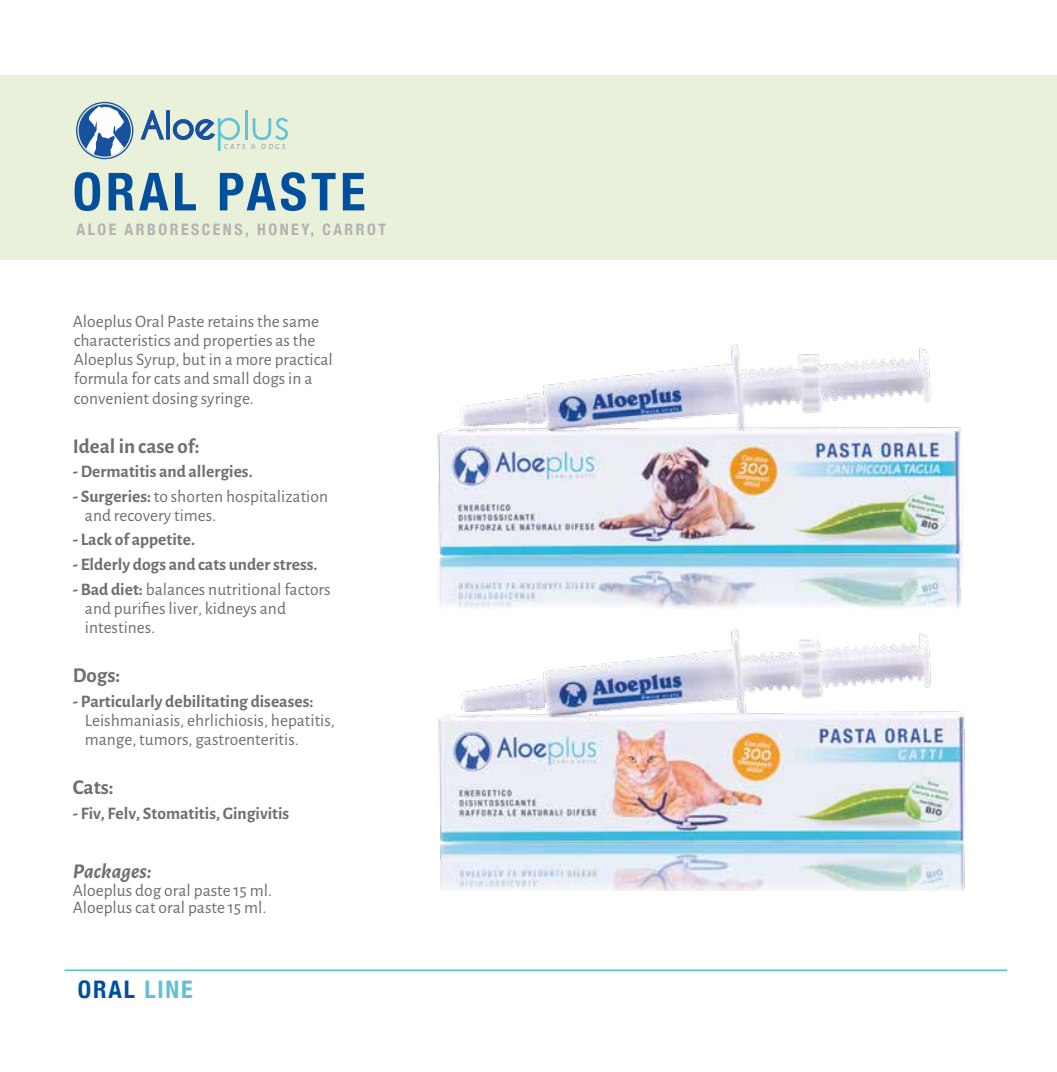
<style>
.page{position:relative;width:1057px;height:1072px;background:#fff}
.page>*{position:absolute;margin:0;border:0;box-sizing:border-box;transform-origin:0 0}
.t1{font:700 condensed 52.5px "Helvetica Neue";letter-spacing:.075em;color:#02509d}
.t2{font:700 condensed 24.15px "Helvetica Neue";letter-spacing:.075em;color:#004f9f}
.t3{font:700 21px "Alegreya Sans";color:#706f6f}
.t4{font:italic 700 21px "Alegreya Sans";color:#706f6f}
.t5{font:17.5px/19.2px "Alegreya Sans";color:#706f6f}
.t6{font:700 17.5px "Alegreya Sans";color:#706f6f}
.t7{font:700 condensed 15.75px "Helvetica Neue";letter-spacing:.16em;color:#b3b2b2}
.t8{font:italic 500 7.88px "Alegreya Sans SC";letter-spacing:.265em;color:#a5a1a0}
.s1{font-family:"Alegreya Sans"}
.s2{font-weight:700}
.s3{color:#60c2d4}
</style>
<div class="page">
<div style="left:0;top:75px;width:1057px;height:185px;background:#e9f1da"></div>
<hr style="left:64px;top:969px;width:943px;height:2px;background:#60c2d4">
<img style="left:437px;top:344px;width:528px;height:546px">
<svg style="left:141px;top:110px;width:99px;height:41px"></svg>
<hr style="left:245px;top:110px;width:2px;height:29px;background:#60c2d4">
<svg style="left:253px;top:118px;width:35px;height:22px"></svg>
<svg style="left:76px;top:102px;width:57px;height:57px"></svg>
<p class="t8" style="left:224px;top:141px;width:63px">CATS <span class="s1">&amp;</span> DOGS</p>
<h1 class="t1" style="left:73px;top:148px;width:294px">ORAL PASTE</h1>
<p class="t7" style="left:76px;top:216px;width:311px">ALOE ARBORESCENS, HONEY, CARROT</p>
<p class="t5" style="left:73px;top:310px;width:262px">Aloeplus Oral Paste retains the same characteristics and properties as the Aloeplus Syrup, but in a more practical formula for cats and small dogs in a convenient dosing syringe.</p>
<p class="t3" style="left:73px;top:430px;width:128px">Ideal in case of:</p>
<p class="t6" style="left:73px;top:459px;width:181px">- Dermatitis and allergies.</p>
<p class="t5" style="left:85px;top:485px;width:245px;text-indent:-12px"><span class="s2">- Surgeries:</span> to shorten hospitalization and recovery times.</p>
<p class="t6" style="left:73px;top:527px;width:124px">- Lack of appetite.</p>
<p class="t6" style="left:73px;top:551px;width:246px">- Elderly dogs and cats under stress.</p>
<p class="t5" style="left:85px;top:578px;width:247px;text-indent:-12px"><span class="s2">- Bad diet:</span> balances nutritional factors and purifies liver, kidneys and intestines.</p>
<p class="t3" style="left:73px;top:660px;width:49px">Dogs:</p>
<p class="t6" style="left:73px;top:688px;width:242px">- Particularly debilitating diseases:</p>
<p class="t5" style="left:85px;top:709px;width:251px">Leishmaniasis, ehrlichiosis, hepatitis, mange, tumors, gastroenteritis.</p>
<p class="t3" style="left:73px;top:772px;width:42px">Cats:</p>
<p class="t6" style="left:73px;top:800px;width:218px">- Fiv, Felv, Stomatitis, Gingivitis</p>
<p class="t4" style="left:73px;top:856px;width:80px">Packages:</p>
<p class="t5" style="left:73px;top:880px;width:201px;line-height:17.5px">Aloeplus dog oral paste 15 ml.<br>Aloeplus cat oral paste 15 ml.</p>
<h2 class="t2" style="left:78px;top:969px;width:116px">ORAL <span class="s3">LINE</span></h2>
</div>
